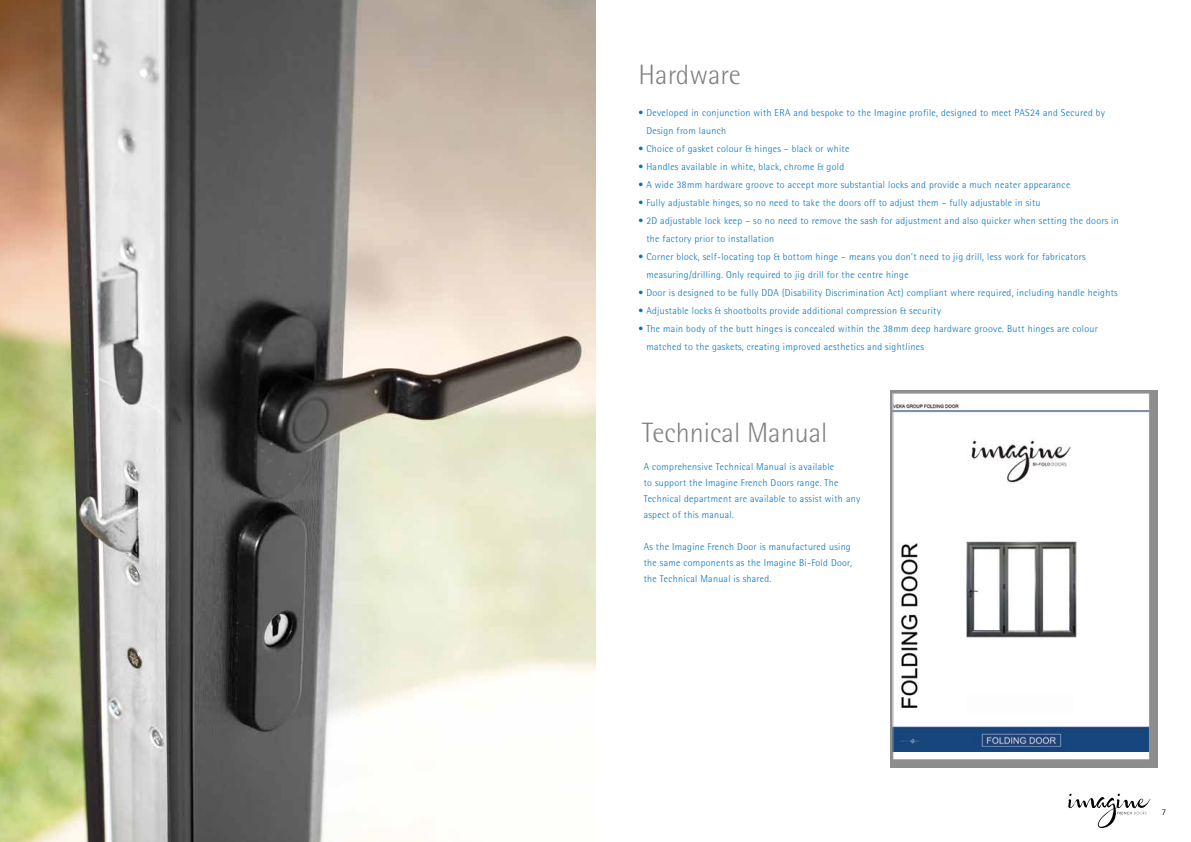
<style>
.page{position:relative;width:1191px;height:842px;background:#fff}
.page>*{position:absolute;margin:0;border:0;box-sizing:border-box;transform-origin:0 0}
.t1{font:300 28px "Rotis Semi Sans";color:#808285}
.t2{font:300 10px/16px "Rotis Semi Sans";letter-spacing:.03em;color:#0072bc}
.t3{font:300 9px "Rotis Semi Sans";color:#000}
</style>
<div class="page">
<img style="left:0;top:0;width:595px;height:842px">
<div style="left:890px;top:390px;width:268px;height:378px;background:#000;opacity:.45"></div>
<img style="left:894px;top:395px;width:253px;height:356px">
<div style="left:892px;top:393px;width:257px;height:367px;border:1px solid #97999c"></div>
<svg style="left:1068px;top:794px;width:82px;height:34px"></svg>
<img style="left:967px;top:695px;width:106px;height:17px">
<h1 class="t1" style="left:638px;top:59px;width:104px">Hardware</h1>
<p class="t2" style="left:646px;top:104px;width:460px;line-height:18px;text-indent:-8px">• Developed in conjunction with ERA and bespoke to the Imagine profile, designed to meet PAS24 and Secured by<br>Design from launch</p>
<p class="t2" style="left:638px;top:141px;width:212px">• Choice of gasket colour &amp; hinges – black or white</p>
<p class="t2" style="left:638px;top:159px;width:207px">• Handles available in white, black, chrome &amp; gold</p>
<p class="t2" style="left:638px;top:177px;width:433px">• A wide 38mm hardware groove to accept more substantial locks and provide a much neater appearance</p>
<p class="t2" style="left:638px;top:195px;width:403px">• Fully adjustable hinges, so no need to take the doors off to adjust them – fully adjustable in situ</p>
<p class="t2" style="left:646px;top:212px;width:474px;line-height:18px;text-indent:-8px">• 2D adjustable lock keep – so no need to remove the sash for adjustment and also quicker when setting the doors in the factory prior to installation</p>
<p class="t2" style="left:646px;top:248px;width:441px;line-height:18px;text-indent:-8px">• Corner block, self-locating top &amp; bottom hinge – means you don’t need to jig drill, less work for fabricators measuring/drilling. Only required to jig drill for the centre hinge</p>
<p class="t2" style="left:638px;top:285px;width:480px">• Door is designed to be fully DDA (Disability Discrimination Act) compliant where required, including handle heights</p>
<p class="t2" style="left:638px;top:303px;width:304px">• Adjustable locks &amp; shootbolts provide additional compression &amp; security</p>
<p class="t2" style="left:646px;top:320px;width:453px;line-height:18px;text-indent:-8px">• The main body of the butt hinges is concealed within the 38mm deep hardware groove. Butt hinges are colour matched to the gaskets, creating improved aesthetics and sightlines</p>
<h1 class="t1" style="left:642px;top:417px;width:187px">Technical Manual</h1>
<p class="t2" style="left:643px;top:459px;width:218px">A comprehensive Technical Manual is available<br>to support the Imagine French Doors range. The Technical department are available to assist with any aspect of this manual.</p>
<p class="t2" style="left:643px;top:539px;width:210px">As the Imagine French Door is manufactured using the same components as the Imagine Bi-Fold Door, the Technical Manual is shared.</p>
<p class="t3" style="left:1161px;top:807px;width:6px">7</p>
</div>
